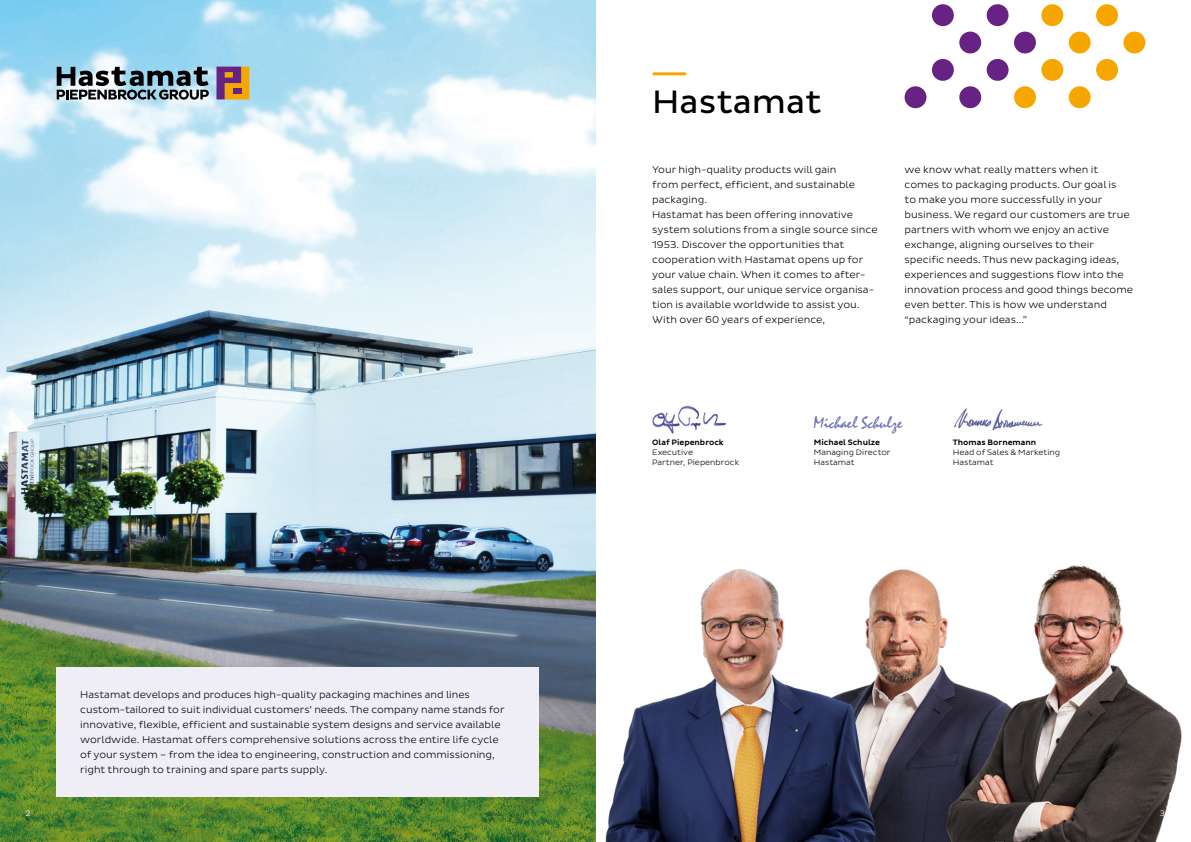
<style>
.page{position:relative;width:1191px;height:842px;background:#fff}
.page>*{position:absolute;margin:0;border:0;box-sizing:border-box;transform-origin:0 0}
.t1{font:33px "Pluto Sans";color:#000}
.t2{font:16.5px "Mistral Std";color:#6b73b3}
.t3{font:300 10px/15px "Pluto Sans";color:#000}
.t4{font:300 8px/10px "Pluto Sans";color:#000}
.t5{font:500 8px "Pluto Sans";color:#000}
.t6{font:300 8px "Pluto Sans";color:#fff}
</style>
<div class="page">
<img style="left:0;top:0;width:595px;height:842px">
<div style="left:57px;top:667px;width:482px;height:130px;background:#efedf5"></div>
<svg style="left:216px;top:67px;width:33px;height:32px"></svg>
<div style="left:233px;top:89px;width:8px;height:5px;background:#662383"></div>
<svg style="left:57px;top:67px;width:152px;height:33px;background:#6b7e87"></svg>
<hr style="left:654px;top:72px;width:31px;height:3px;background:#f7a600">
<img style="left:652px;top:405px;width:74px;height:29px">
<div style="left:1014px;top:86px;width:22px;height:22px;background:#f7a600;border-radius:50%"></div>
<div style="left:1068px;top:86px;width:22px;height:22px;background:#f7a600;border-radius:50%"></div>
<div style="left:1096px;top:59px;width:22px;height:22px;background:#f7a600;border-radius:50%"></div>
<div style="left:1041px;top:59px;width:22px;height:22px;background:#f7a600;border-radius:50%"></div>
<div style="left:1123px;top:32px;width:22px;height:21px;background:#f7a600;border-radius:50%"></div>
<div style="left:1068px;top:32px;width:22px;height:21px;background:#f7a600;border-radius:50%"></div>
<div style="left:1096px;top:4px;width:22px;height:22px;background:#f7a600;border-radius:50%"></div>
<div style="left:1041px;top:4px;width:22px;height:22px;background:#f7a600;border-radius:50%"></div>
<div style="left:904px;top:86px;width:22px;height:22px;background:#662383;border-radius:50%"></div>
<div style="left:959px;top:86px;width:22px;height:22px;background:#662383;border-radius:50%"></div>
<div style="left:986px;top:59px;width:22px;height:22px;background:#662383;border-radius:50%"></div>
<div style="left:932px;top:59px;width:21px;height:22px;background:#662383;border-radius:50%"></div>
<div style="left:1014px;top:32px;width:22px;height:21px;background:#662383;border-radius:50%"></div>
<div style="left:959px;top:32px;width:22px;height:21px;background:#662383;border-radius:50%"></div>
<div style="left:986px;top:4px;width:22px;height:22px;background:#662383;border-radius:50%"></div>
<div style="left:932px;top:4px;width:21px;height:22px;background:#662383;border-radius:50%"></div>
<img style="left:954px;top:408px;width:88px;height:22px">
<img style="left:605px;top:565px;width:577px;height:277px">
<h1 class="t1" style="left:652px;top:82px;width:171px">Hastamat</h1>
<p class="t3" style="left:652px;top:162px;width:227px">Your high-quality products will gain<br>from perfect, efficient, and sustainable packaging.<br>Hastamat has been offering innovative system solutions from a single source since 1953. Discover the opportunities that cooperation with Hastamat opens up for your value chain. When it comes to after&shy;sales support, our unique service organisa&shy;tion is available worldwide to assist you.<br>With over 60 years of experience,</p>
<p class="t3" style="left:904px;top:162px;width:230px">we know what really matters when it comes to packaging products. Our goal is<br>to make you more successfully in your business. We regard our customers are true partners with whom we enjoy an active exchange, aligning ourselves to their specific needs. Thus new packaging ideas, experiences and suggestions flow into the innovation process and good things become even better. This is how we understand “packaging your ideas...”</p>
<p class="t3" style="left:80px;top:687px;width:426px">Hastamat develops and produces high-quality packaging machines and lines custom-tailored to suit individual customers’ needs. The company name stands for innovative, flexible, efficient and sustainable system designs and service available worldwide. Hastamat offers comprehensive solutions across the entire life cycle of your system – from the idea to engineering, construction and commissioning, right through to training and spare parts supply.</p>
<p class="t5" style="left:652px;top:437px;width:73px">Olaf Piepenbrock</p>
<p class="t4" style="left:652px;top:447px;width:88px">Executive<br>Partner, Piepenbrock</p>
<h2 class="t2" style="left:814px;top:413px;width:90px">Michael Schulze</h2>
<p class="t5" style="left:814px;top:437px;width:68px">Michael Schulze</p>
<p class="t4" style="left:814px;top:447px;width:78px">Managing Director<br>Hastamat</p>
<p class="t5" style="left:952px;top:437px;width:85px">Thomas Bornemann</p>
<p class="t4" style="left:952px;top:447px;width:109px">Head of Sales &amp; Marketing<br>Hastamat</p>
<p class="t6" style="left:25px;top:808px;width:7px">2</p>
<p class="t6" style="left:1159px;top:808px;width:7px">3</p>
</div>
